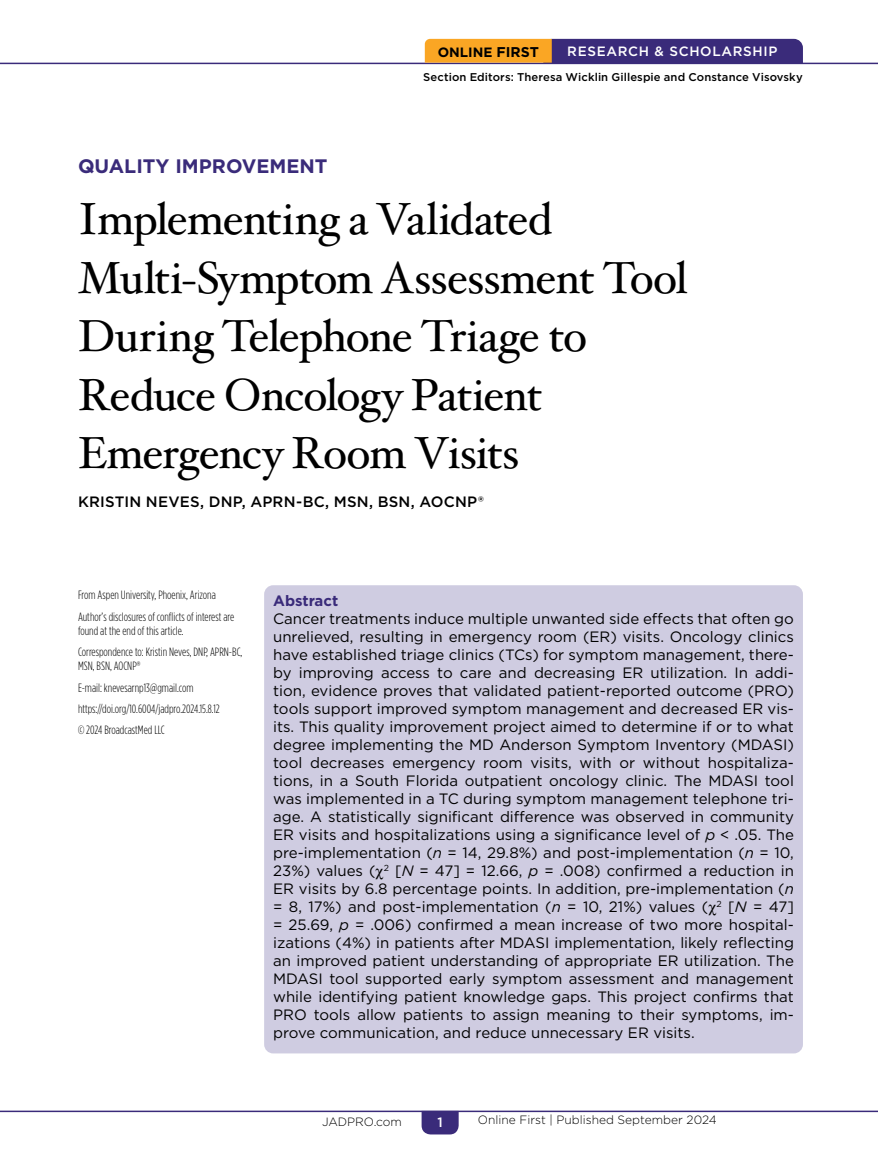
<style>
.page{position:relative;width:878px;height:1175px;background:#fff}
.page>*{position:absolute;margin:0;border:0;box-sizing:border-box;transform-origin:0 0}
.t1{font:45px/58.5px "Hoefler Txt";letter-spacing:-.025em;color:#000}
.t2{font:700 19.5px "Gotham";color:#3a2b7a}
.t3{font:15px/18px "Gotham";color:#000;text-align:justify}
.t4{font:500 15px "Gotham";letter-spacing:.015em;color:#000}
.t5{font:700 15px "Gotham";color:#3a2b7a}
.t6{font:500 13.5px "Gotham";letter-spacing:.05em;color:#fff}
.t7{font:700 13.5px "Gotham";color:#000}
.t8{font:300 12px/21.1px "Gotham Condensed";color:#000}
.t9{font:300 12px "Gotham";color:#000}
.t10{font:500 11.25px "Gotham";letter-spacing:.01em;color:#000}
.s1{font-size:14.1px}
.s2{font-style:italic}
</style>
<div class="page">
<hr style="left:0;top:1110px;width:878px;height:2px;background:#3a2b7a">
<svg style="left:421px;top:1110px;width:37px;height:24px"></svg>
<hr style="left:0;top:63px;width:878px;height:1px;background:#3a2b7a">
<svg style="left:425px;top:39px;width:377px;height:24px;background:#7a545e"></svg>
<div style="left:264px;top:585px;width:538px;height:468px;background:#cfcce1;border-radius:9px"></div>
<h2 class="t2" style="left:78px;top:153px;width:251px">QUALITY IMPROVEMENT</h2>
<p class="t7" style="left:437px;top:43px;width:103px">ONLINE <span class="s1">FIRST</span></p>
<p class="t6" style="left:567px;top:43px;width:212px">RESEARCH &amp; SCHOLARSHIP</p>
<p class="t10" style="left:423px;top:70px;width:381px">Section Editors: Theresa Wicklin Gillespie and Constance Visovsky</p>
<h1 class="t1" style="left:78px;top:188px;width:611px">Implementing a Validated<br>Multi-Symptom Assessment Tool<br>During Telephone Triage to<br>Reduce Oncology Patient<br>Emergency Room Visits</h1>
<p class="t4" style="left:78px;top:492px;width:407px">KRISTIN NEVES, DNP, APRN-BC, MSN, BSN, AOCNP®</p>
<p class="t8" style="left:78px;top:584px;width:158px">From Aspen University, Phoenix, Arizona<br>Author’s disclosures of conflicts of interest are</p>
<p class="t8" style="left:78px;top:620px;width:166px">found at the end of this article.<br>Correspondence to: Kristin Neves, DNP, APRN-BC,</p>
<p class="t8" style="left:78px;top:655px;width:143px">MSN, BSN, AOCNP®<br>E-mail: knevesarnp13@gmail.com https://doi.org/10.6004/jadpro.2024.15.8.12 © 2024 BroadcastMed LLC</p>
<p class="t5" style="left:273px;top:591px;width:67px">Abstract</p>
<p class="t3" style="left:273px;top:609px;width:522px">Cancer treatments induce multiple unwanted side effects that often go unrelieved, resulting in emergency room (ER) visits. Oncology clinics have established triage clinics (TCs) for symptom management, there&shy;by improving access to care and decreasing ER utilization. In addi&shy;tion, evidence proves that validated patient-reported outcome (PRO) tools support improved symptom management and decreased ER vis&shy;its. This quality improvement project aimed to determine if or to what degree implementing the MD Anderson Symptom Inventory (MDASI) tool decreases emergency room visits, with or without hospitaliza&shy;tions, in a South Florida outpatient oncology clinic. The MDASI tool was implemented in a TC during symptom management telephone tri&shy;age. A statistically significant difference was observed in community ER visits and hospitalizations using a significance level of <span class="s2">p</span> &lt; .05. The pre-implementation (<span class="s2">n</span> = 14, 29.8%) and post-implementation (<span class="s2">n</span> = 10, 23%) values ( <sup>2</sup> [<span class="s2">N</span> = 47] = 12.66, <span class="s2">p</span> = .008) confirmed a reduction in ER visits by 6.8 percentage points. In addition, pre-implementation (<span class="s2">n </span>= 8, 17%) and post-implementation (<span class="s2">n</span> = 10, 21%) values ( <sup>2</sup> [<span class="s2">N</span> = 47] = 25.69, <span class="s2">p</span> = .006) confirmed a mean increase of two more hospital&shy;izations (4%) in patients after MDASI implementation, likely reflecting an improved patient understanding of appropriate ER utilization. The MDASI tool supported early symptom assessment and management while identifying patient knowledge gaps. This project confirms that PRO tools allow patients to assign meaning to their symptoms, im&shy;prove communication, and reduce unnecessary ER visits.</p>
<p class="t9" style="left:322px;top:1114px;width:81px">JADPRO.com</p>
<p class="t6" style="left:437px;top:1113px;width:7px">1</p>
<p class="t9" style="left:478px;top:1111px;width:240px">Online First | Published September 2024</p>
</div>
